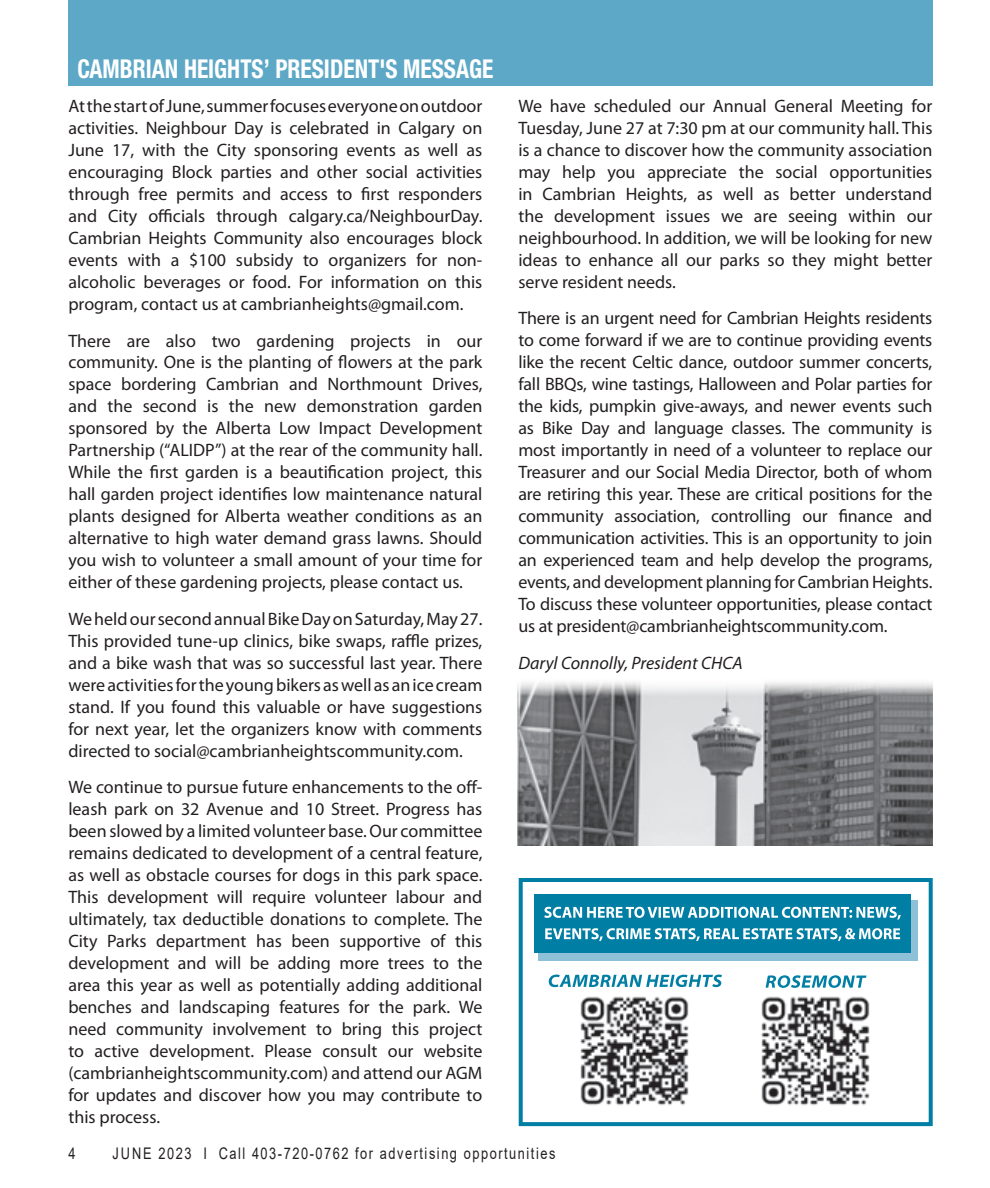
<style>
.page{position:relative;width:990px;height:1188px;background:#fff}
.page>*{position:absolute;margin:0;border:0;box-sizing:border-box;transform-origin:0 0}
.t1{font:700 condensed 26px "Helvetica Neue LT Std";color:#fff;scale:.9 1}
.t2{font:18px/22px "Myriad Pro";color:#231f20;text-align:justify}
.t3{font:italic 18px "Myriad Pro";color:#231f20}
.t4{font:16px "Arial";letter-spacing:.12em;color:#231f20;scale:.8 1}
</style>
<div class="page">
<div style="left:519px;top:878px;width:414px;height:248px;border:4px solid #007ea4"></div>
<div style="left:539px;top:900px;width:379px;height:60px;background:#8ec0d7"></div>
<div style="left:534px;top:894px;width:376px;height:59px;background:#007ea4"></div>
<svg style="left:545px;top:928px;width:355px;height:13px"></svg>
<svg style="left:544px;top:907px;width:357px;height:13px"></svg>
<img style="left:580px;top:996px;width:109px;height:110px">
<img style="left:761px;top:996px;width:109px;height:110px">
<svg style="left:766px;top:975px;width:100px;height:13px"></svg>
<svg style="left:549px;top:975px;width:173px;height:12px"></svg>
<div style="left:68px;top:0;width:865px;height:86px;background:#5da8c6"></div>
<img style="left:518px;top:682px;width:414px;height:164px">
<h1 class="t1" style="left:77px;top:53px;width:464px">CAMBRIAN HEIGHTS’ PRESIDENT'S MESSAGE</h1>
<p class="t2" style="left:68px;top:95px;width:416px">At the start of June, summer focuses everyone on outdoor activities. Neighbour Day is celebrated in Calgary on June 17, with the City sponsoring events as well as encouraging Block parties and other social activities through free permits and access to first responders and City officials through calgary.ca/NeighbourDay.<br>Cambrian Heights Community also encourages block events with a $100 subsidy to organizers for non&shy;alcoholic beverages or food. For information on this program, contact us at cambrianheights@gmail.com.</p>
<p class="t2" style="left:68px;top:329px;width:416px">There are also two gardening projects in our community. One is the planting of flowers at the park space bordering Cambrian and Northmount Drives, and the second is the new demonstration garden sponsored by the Alberta Low Impact Development Partnership (“ALIDP”) at the rear of the community hall.<br>While the first garden is a beautification project, this hall garden project identifies low maintenance natural plants designed for Alberta weather conditions as an alternative to high water demand grass lawns. Should you wish to volunteer a small amount of your time for either of these gardening projects, please contact us.</p>
<p class="t2" style="left:68px;top:608px;width:416px">We held our second annual Bike Day on Saturday, May 27.<br>This provided tune-up clinics, bike swaps, raffle prizes, and a bike wash that was so successful last year. There were activities for the young bikers as well as an ice cream stand. If you found this valuable or have suggestions for next year, let the organizers know with comments directed to social@cambrianheightscommunity.com.</p>
<p class="t2" style="left:68px;top:776px;width:416px">We continue to pursue future enhancements to the off&shy;leash park on 32 Avenue and 10 Street. Progress has been slowed by a limited volunteer base. Our committee remains dedicated to development of a central feature, as well as obstacle courses for dogs in this park space.<br>This development will require volunteer labour and ultimately, tax deductible donations to complete. The City Parks department has been supportive of this development and will be adding more trees to the area this year as well as potentially adding additional benches and landscaping features for the park. We need community involvement to bring this project to active development. Please consult our website (cambrianheightscommunity.com) and attend our AGM for updates and discover how you may contribute to this process.</p>
<p class="t2" style="left:518px;top:95px;width:416px">We have scheduled our Annual General Meeting for Tuesday, June 27 at 7:30 pm at our community hall. This is a chance to discover how the community association may help you appreciate the social opportunities in Cambrian Heights, as well as better understand the development issues we are seeing within our neighbourhood. In addition, we will be looking for new ideas to enhance all our parks so they might better serve resident needs.</p>
<p class="t2" style="left:518px;top:307px;width:416px">There is an urgent need for Cambrian Heights residents to come forward if we are to continue providing events like the recent Celtic dance, outdoor summer concerts, fall BBQs, wine tastings, Halloween and Polar parties for the kids, pumpkin give-aways, and newer events such as Bike Day and language classes. The community is most importantly in need of a volunteer to replace our Treasurer and our Social Media Director, both of whom are retiring this year. These are critical positions for the community association, controlling our finance and communication activities. This is an opportunity to join an experienced team and help develop the programs, events, and development planning for Cambrian Heights.<br>To discuss these volunteer opportunities, please contact us at president@cambrianheightscommunity.com.</p>
<p class="t3" style="left:518px;top:652px;width:226px">Daryl Connolly, President CHCA</p>
<p class="t4" style="left:68px;top:1142px;width:10px">4</p>
<p class="t4" style="left:112px;top:1142px;width:555px">JUNE 2023 I Call 403-720-0762 for advertising opportunities</p>
</div>
